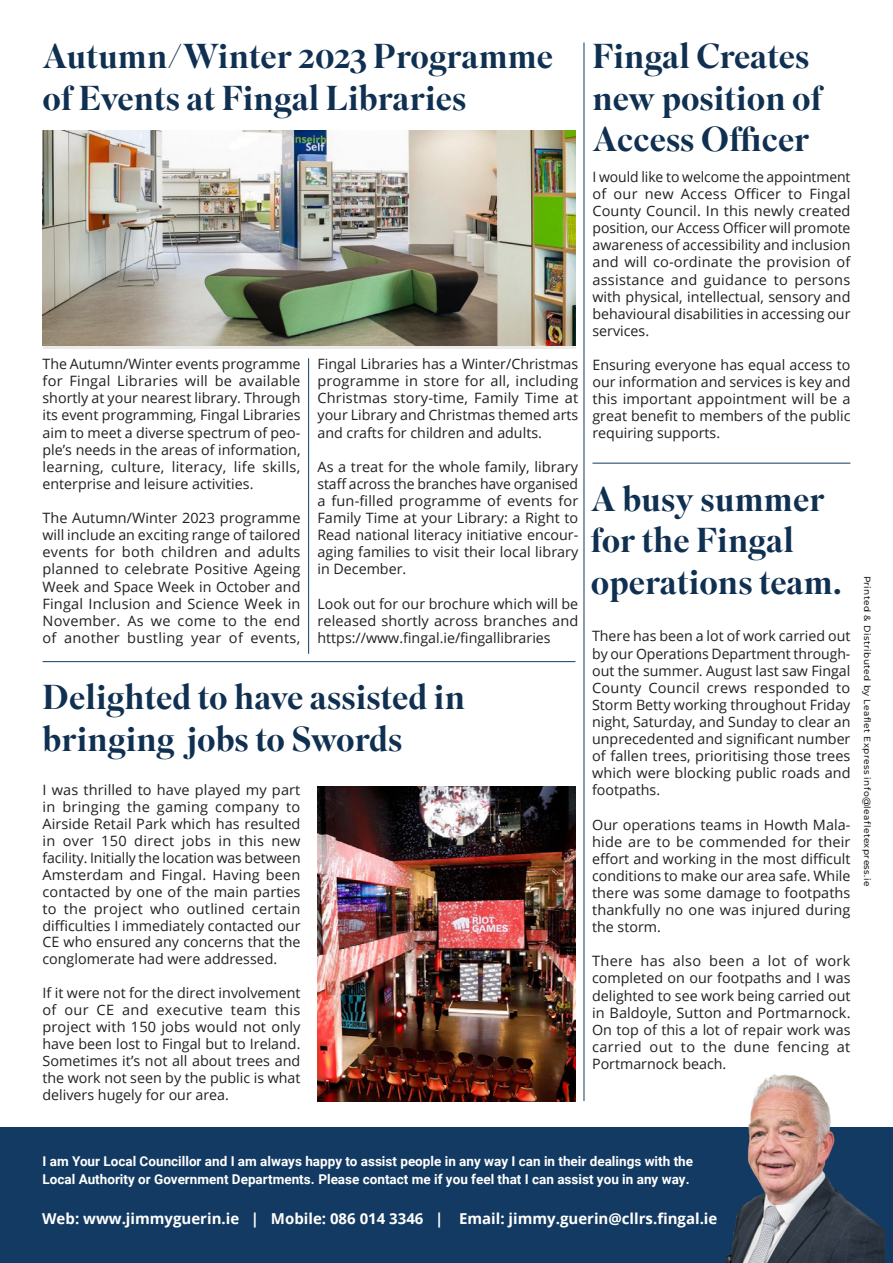
<style>
.page{position:relative;width:893px;height:1263px;background:#fff}
.page>*{position:absolute;margin:0;border:0;box-sizing:border-box;transform-origin:0 0}
.t1{font:500 34.5px/41.4px "Superior Title";color:#0f3051}
.t2{font:700 15px "Open Sans";color:#fff}
.t3{font:14.25px/17.1px "Open Sans";color:#231f20;text-align:justify}
.t4{font:700 13.5px/18px "Roboto";color:#fff}
.t5{font:500 9px "Montserrat";letter-spacing:.05em;color:#231f20}
</style>
<div class="page">
<div style="left:0;top:1127px;width:893px;height:136px;background:#133a62"></div>
<img style="left:725px;top:1074px;width:159px;height:189px">
<hr style="left:308px;top:358px;width:1px;height:296px;background:#133a62">
<hr style="left:592px;top:463px;width:258px;height:1px;background:#133a62">
<hr style="left:43px;top:661px;width:532px;height:1px;background:#133a62">
<img style="left:43px;top:131px;width:532px;height:215px">
<img style="left:318px;top:787px;width:257px;height:314px">
<hr style="left:584px;top:43px;width:1px;height:1058px;background:#133a62">
<p class="t1" style="left:43px;top:37px;width:512px">Autumn/Winter 2023 Programme of Events at Fingal Libraries</p>
<p class="t1" style="left:592px;top:37px;width:231px">Fingal Creates new position of<br>Access Officer</p>
<p class="t3" style="left:43px;top:355px;width:260px">The Autumn/Winter events programme for Fingal Libraries will be available shortly at your nearest library. Through its event programming, Fingal Libraries aim to meet a diverse spectrum of peo&shy;ple’s needs in the areas of information, learning, culture, literacy, life skills, enterprise and leisure activities.</p>
<p class="t3" style="left:43px;top:509px;width:260px">The Autumn/Winter 2023 programme will include an exciting range of tailored events for both children and adults planned to celebrate Positive Ageing Week and Space Week in October and Fingal Inclusion and Science Week in November. As we come to the end of another bustling year of events,</p>
<p class="t3" style="left:317px;top:355px;width:262px">Fingal Libraries has a Winter/Christmas programme in store for all, including Christmas story-time, Family Time at your Library and Christmas themed arts and crafts for children and adults.</p>
<p class="t3" style="left:317px;top:458px;width:262px">As a treat for the whole family, library staff across the branches have organised a fun-filled programme of events for Family Time at your Library: a Right to Read national literacy initiative encour&shy;aging families to visit their local library in December.</p>
<p class="t3" style="left:317px;top:594px;width:262px">Look out for our brochure which will be released shortly across branches and https://www.fingal.ie/fingallibraries</p>
<p class="t1" style="left:43px;top:678px;width:424px">Delighted to have assisted in bringing jobs to Swords</p>
<p class="t3" style="left:43px;top:781px;width:260px">I was thrilled to have played my part in bringing the gaming company to Airside Retail Park which has resulted in over 150 direct jobs in this new facility. Initially the location was between Amsterdam and Fingal. Having been contacted by one of the main parties to the project who outlined certain difficulties I immediately contacted our CE who ensured any concerns that the conglomerate had were addressed.</p>
<p class="t3" style="left:43px;top:984px;width:260px">If it were not for the direct involvement of our CE and executive team this project with 150 jobs would not only have been lost to Fingal but to Ireland.<br>Sometimes it’s not all about trees and the work not seen by the public is what delivers hugely for our area.</p>
<p class="t3" style="left:592px;top:168px;width:260px">I would like to welcome the appointment of our new Access Officer to Fingal County Council. In this newly created position, our Access Officer will promote awareness of accessibility and inclusion and will co-ordinate the provision of assistance and guidance to persons with physical, intellectual, sensory and behavioural disabilities in accessing our services.</p>
<p class="t3" style="left:592px;top:356px;width:260px">Ensuring everyone has equal access to our information and services is key and this important appointment will be a great benefit to members of the public requiring supports.</p>
<p class="t1" style="left:591px;top:480px;width:253px">A busy summer for the Fingal operations team.</p>
<p class="t3" style="left:592px;top:627px;width:260px">There has been a lot of work carried out by our Operations Department through&shy;out the summer. August last saw Fingal County Council crews responded to Storm Betty working throughout Friday night, Saturday, and Sunday to clear an unprecedented and significant number of fallen trees, prioritising those trees which were blocking public roads and footpaths.</p>
<p class="t3" style="left:592px;top:815px;width:260px">Our operations teams in Howth Mala&shy;hide are to be commended for their effort and working in the most difficult conditions to make our area safe. While there was some damage to footpaths thankfully no one was injured during the storm.</p>
<p class="t3" style="left:592px;top:952px;width:260px">There has also been a lot of work completed on our footpaths and I was delighted to see work being carried out in Baldoyle, Sutton and Portmarnock.<br>On top of this a lot of repair work was carried out to the dune fencing at Portmarnock beach.</p>
<p class="t5" style="left:873px;top:576px;width:312px;rotate:90deg">Printed &amp; Distributed by Leaflet Express info@leafletexpress.ie</p>
<p class="t4" style="left:43px;top:1152px;width:652px">I am Your Local Councillor and I am always happy to assist people in any way I can in their dealings with the<br>Local Authority or Government Departments. Please contact me if you feel that I can assist you in any way.</p>
<p class="t2" style="left:42px;top:1208px;width:677px">Web: www.jimmyguerin.ie | Mobile: 086 014 3346 | Email: jimmy.guerin@cllrs.fingal.ie</p>
</div>
